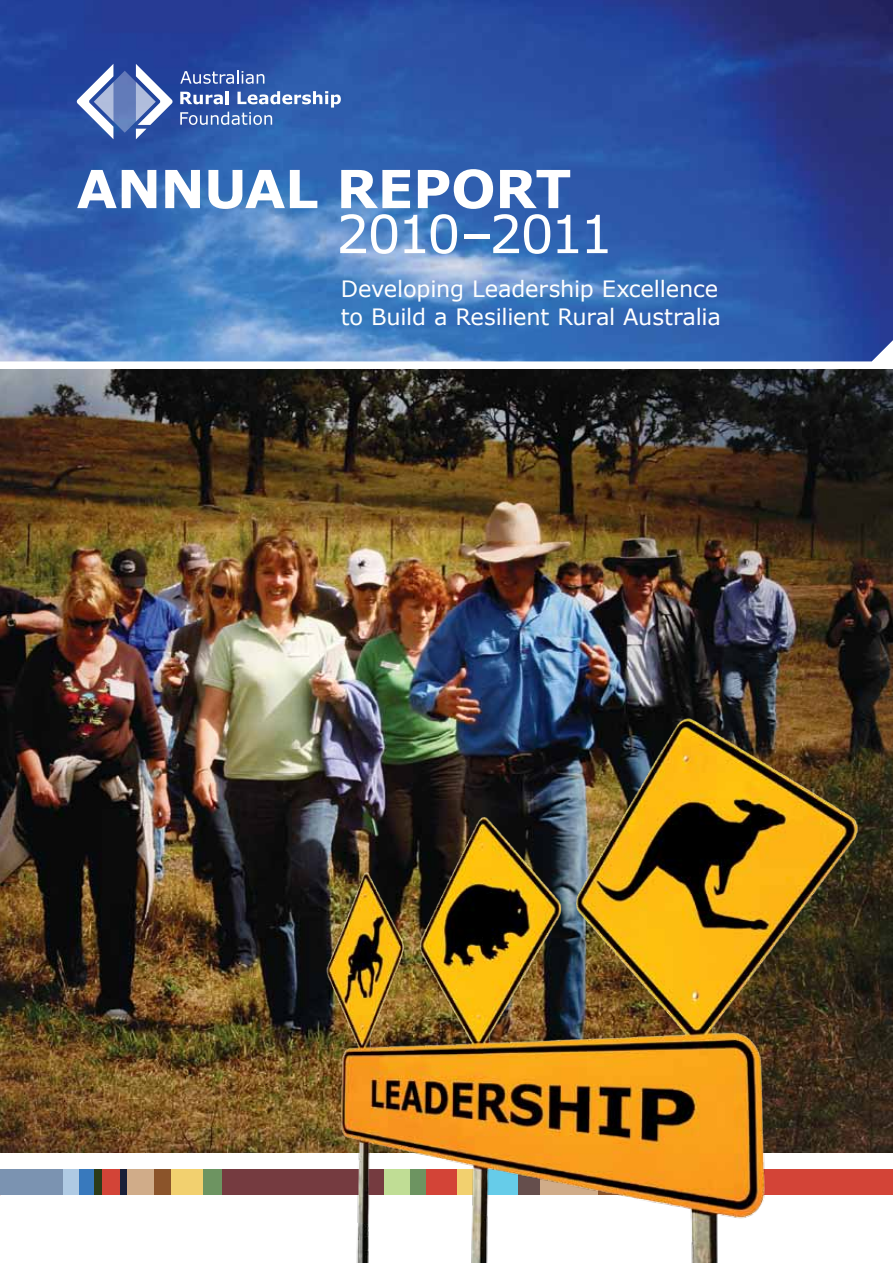
<style>
.page{position:relative;width:893px;height:1263px;background:#fff}
.page>*{position:absolute;margin:0;border:0;box-sizing:border-box;transform-origin:0 0}
.t1{font:700 52.5px "Verdana";letter-spacing:-.01em;color:#fff}
.t2{font:52.5px "Verdana";letter-spacing:-.065em;color:#fff}
.t3{font:22.5px/28.5px "Verdana";letter-spacing:-.01em;color:#fff}
</style>
<div class="page">
<div style="left:0;top:1169px;width:64px;height:26px;background:#7b93b1"></div>
<div style="left:64px;top:1169px;width:15px;height:26px;background:#afcae3"></div>
<div style="left:79px;top:1169px;width:15px;height:26px;background:#3879bd"></div>
<img style="left:0;top:370px;width:893px;height:782px">
<img style="left:94px;top:394px;width:799px;height:869px">
<img style="left:0;top:0;width:893px;height:361px">
<svg style="left:180px;top:71px;width:84px;height:13px"></svg>
<svg style="left:180px;top:91px;width:161px;height:34px;background:#5d7fbe"></svg>
<svg style="left:77px;top:64px;width:96px;height:75px"></svg>
<h1 class="t1" style="left:77px;top:156px;width:496px">ANNUAL REPORT</h1>
<h1 class="t2" style="left:336px;top:201px;width:279px">2010–2011</h1>
<p class="t3" style="left:341px;top:274px;width:382px">Developing Leadership Excellence to Build a Resilient Rural Australia</p>
</div>
